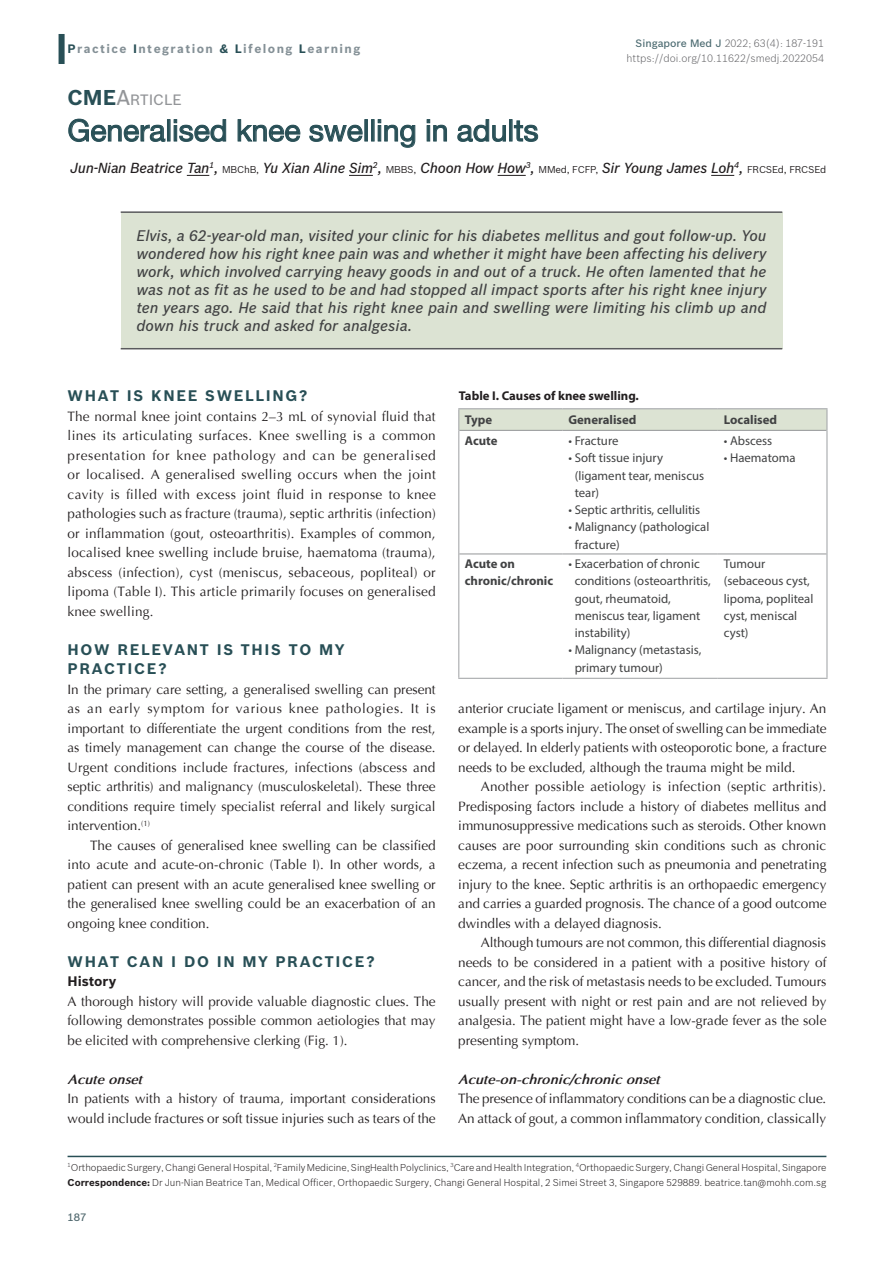
<style>
.page{position:relative;width:894px;height:1263px;background:#fff}
.page>*{position:absolute;margin:0;border:0;box-sizing:border-box;transform-origin:0 0}
.AT{font:30px "Helvetica Neue";color:#284f56}
.CME_ABS{font:italic 500 15px/18px "Bosch Sans";color:#414243;text-align:justify}
.t1{font:700 15px/19.5px "Bosch Sans";letter-spacing:.11em;color:#284f56}
.CME_AH{font:500 14.7px "Bosch Sans";color:#939598}
.AU{font:italic 500 14.25px "Bosch Sans";letter-spacing:-.02em;color:#231f20}
.TXFL{font:13.5px/19.5px "Optima";color:#231f20;text-align:justify}
.TX{font:13.5px/19.5px "Optima";color:#231f20;text-align:justify}
.t2{font:italic 700 13.5px "Optima";color:#231f20}
.H2_No_Above_Space{font:700 13.5px "Bosch Sans";color:#231f20}
.TBL{font:12.75px/17.2px "Myriad Pro";color:#414243}
.TB{font:12.75px/17.2px "Myriad Pro";color:#414243}
.TT{font:700 12.75px "Myriad Pro";color:#231f20}
.TCH{font:700 12.75px "Myriad Pro";color:#414243}
.TBL-2{font:700 12.75px/17.2px "Myriad Pro";color:#414243}
.TB-2{font:700 12.75px "Myriad Pro";color:#414243}
.t3{font:700 12px "Bosch Sans";letter-spacing:.12em;color:#849096}
.DOI{font:300 10.5px/15px "Bosch Sans";color:#636366;text-align:right}
.FOLIO{font:500 10.5px "Bosch Sans";color:#4f676d}
.AFF{font:300 9.75px "Bosch Sans";letter-spacing:-.005em;color:#231f20}
.ADD{font:300 9.75px "Bosch Sans";color:#231f20}
.s1{color:#284f56}
.s2{font-weight:500;color:#4b6a70}
.s3{font-weight:700;font-size:21px;color:#284f56}
.s4{font-size:21px}
.s5{font-weight:400;font-style:normal;font-size:9.75px}
.s6{font-weight:700}
</style>
<div class="page">
<div style="left:58px;top:34px;width:7px;height:30px;background:#284f56"></div>
<hr style="left:68px;top:1155px;width:758px;height:2px;background:#284f56">
<svg style="left:187px;top:175px;width:22px;height:1px"></svg>
<svg style="left:349px;top:175px;width:24px;height:1px"></svg>
<svg style="left:497px;top:175px;width:28px;height:1px"></svg>
<svg style="left:711px;top:175px;width:23px;height:1px"></svg>
<svg style="left:68px;top:118px;width:98px;height:24px"></svg>
<div style="left:167px;top:119px;width:3px;height:22px;border:1px solid #284f56"></div>
<svg style="left:174px;top:119px;width:52px;height:23px"></svg>
<svg style="left:237px;top:119px;width:63px;height:23px"></svg>
<svg style="left:309px;top:124px;width:54px;height:18px"></svg>
<div style="left:371px;top:119px;width:3px;height:22px;border:1px solid #284f56"></div>
<svg style="left:377px;top:119px;width:38px;height:29px"></svg>
<svg style="left:426px;top:119px;width:21px;height:23px"></svg>
<svg style="left:457px;top:119px;width:49px;height:23px"></svg>
<div style="left:509px;top:119px;width:3px;height:22px;border:1px solid #284f56"></div>
<svg style="left:513px;top:120px;width:25px;height:22px"></svg>
<div style="left:121px;top:212px;width:661px;height:137px;background:#dce3d3"></div>
<hr style="left:121px;top:211px;width:661px;height:2px;background:#5a5a5d">
<hr style="left:121px;top:348px;width:661px;height:1px;background:#5a5a5d">
<hr style="left:458px;top:554px;width:1px;height:123px;background:#a8aaad">
<hr style="left:826px;top:554px;width:1px;height:123px;background:#a8aaad">
<hr style="left:458px;top:677px;width:104px;height:2px;background:#a8aaad">
<hr style="left:562px;top:677px;width:155px;height:2px;background:#a8aaad">
<hr style="left:717px;top:677px;width:110px;height:2px;background:#a8aaad">
<hr style="left:458px;top:430px;width:1px;height:124px;background:#a8aaad">
<hr style="left:826px;top:430px;width:1px;height:124px;background:#a8aaad">
<hr style="left:459px;top:553px;width:103px;height:1px;background:#939598">
<hr style="left:562px;top:553px;width:155px;height:1px;background:#939598">
<hr style="left:717px;top:553px;width:109px;height:1px;background:#939598">
<hr style="left:458px;top:408px;width:104px;height:1px;background:#a8aaad">
<hr style="left:562px;top:408px;width:155px;height:1px;background:#a8aaad">
<hr style="left:717px;top:408px;width:110px;height:1px;background:#a8aaad">
<svg style="left:458px;top:409px;width:369px;height:21px;background:#dae1d1"></svg>
<hr style="left:459px;top:430px;width:103px;height:1px;background:#939598">
<hr style="left:562px;top:430px;width:155px;height:1px;background:#939598">
<hr style="left:717px;top:430px;width:109px;height:1px;background:#939598">
<p class="t3" style="left:68px;top:42px;width:294px"><span class="s1">P</span>ractice <span class="s1">I</span>ntegration <span class="s1">&amp; L</span>ifelong <span class="s1">L</span>earning</p>
<p class="DOI" style="left:626px;top:35px;width:199px"><span class="s2">Singapore Med J</span> 2022; 63(4): 187-191 https://doi.org/10.11622/smedj.2022054</p>
<p class="CME_AH" style="left:68px;top:91px;width:116px"><span class="s3">CME</span><span class="s4">A</span>RTICLE</p>
<p class="AT" style="left:68px;top:112px;width:472px">Generalised knee swelling in adults</p>
<p class="AU" style="left:70px;top:159px;width:757px">Jun-Nian Beatrice Tan<sup>1</sup>, <span class="s5">MBChB,</span> Yu Xian Aline Sim<sup>2</sup>, <span class="s5">MBBS,</span> Choon How How<sup>3</sup>, <span class="s5">MMed, FCFP,</span> Sir Young James Loh<sup>4</sup>, <span class="s5">FRCSEd, FRCSEd</span></p>
<p class="CME_ABS" style="left:136px;top:227px;width:631px">Elvis, a 62‑year‑old man, visited your clinic for his diabetes mellitus and gout follow‑up. You wondered how his right knee pain was and whether it might have been affecting his delivery work, which involved carrying heavy goods in and out of a truck. He often lamented that he was not as fit as he used to be and had stopped all impact sports after his right knee injury ten years ago. He said that his right knee pain and swelling were limiting his climb up and down his truck and asked for analgesia.</p>
<h1 class="t1" style="left:68px;top:386px;width:241px">WHAT IS KNEE SWELLING?</h1>
<p class="TXFL" style="left:68px;top:406px;width:369px">The normal knee joint contains 2–3 mL of synovial fluid that lines its articulating surfaces. Knee swelling is a common presentation for knee pathology and can be generalised or localised. A generalised swelling occurs when the joint cavity is filled with excess joint fluid in response to knee pathologies such as fracture (trauma), septic arthritis (infection) or inflammation (gout, osteoarthritis). Examples of common, localised knee swelling include bruise, haematoma (trauma), abscess (infection), cyst (meniscus, sebaceous, popliteal) or lipoma (Table I). This article primarily focuses on generalised knee swelling.</p>
<h1 class="t1" style="left:68px;top:639px;width:278px">HOW RELEVANT IS THIS TO MY<br>PRACTICE?</h1>
<p class="TXFL" style="left:68px;top:679px;width:369px">In the primary care setting, a generalised swelling can present as an early symptom for various knee pathologies. It is important to differentiate the urgent conditions from the rest, as timely management can change the course of the disease.<br>Urgent conditions include fractures, infections (abscess and septic arthritis) and malignancy (musculoskeletal). These three conditions require timely specialist referral and likely surgical intervention.<sup>(1)</sup></p>
<p class="TX" style="left:68px;top:835px;width:369px;text-indent:22px">The causes of generalised knee swelling can be classified into acute and acute-on-chronic (Table I). In other words, a patient can present with an acute generalised knee swelling or the generalised knee swelling could be an exacerbation of an ongoing knee condition.</p>
<h1 class="t1" style="left:68px;top:951px;width:308px">WHAT CAN I DO IN MY PRACTICE?</h1>
<p class="H2_No_Above_Space" style="left:68px;top:973px;width:50px">History</p>
<p class="TXFL" style="left:68px;top:991px;width:369px">A thorough history will provide valuable diagnostic clues. The following demonstrates possible common aetiologies that may be elicited with comprehensive clerking (Fig. 1).</p>
<h3 class="t2" style="left:68px;top:1071px;width:76px">Acute onset</h3>
<p class="TXFL" style="left:68px;top:1089px;width:369px">In patients with a history of trauma, important considerations would include fractures or soft tissue injuries such as tears of the</p>
<p class="TT" style="left:458px;top:387px;width:181px">Table I. Causes of knee swelling.</p>
<p class="TCH" style="left:464px;top:412px;width:29px">Type</p>
<p class="TCH" style="left:568px;top:412px;width:70px">Generalised</p>
<p class="TCH" style="left:723px;top:412px;width:55px">Localised</p>
<p class="TB-2" style="left:464px;top:432px;width:34px">Acute</p>
<p class="TB" style="left:568px;top:432px;width:51px">• Fracture</p>
<p class="TB" style="left:574px;top:449px;width:131px;text-indent:-6px">• Soft tissue injury (ligament tear, meniscus tear)</p>
<p class="TB" style="left:568px;top:501px;width:133px">• Septic arthritis, cellulitis</p>
<p class="TB" style="left:574px;top:518px;width:136px;text-indent:-6px">• Malignancy (pathological fracture)</p>
<p class="TB" style="left:723px;top:432px;width:50px">• Abscess</p>
<p class="TB" style="left:723px;top:449px;width:73px">• Haematoma</p>
<p class="TBL-2" style="left:464px;top:554px;width:90px">Acute on chronic/chronic</p>
<p class="TBL" style="left:574px;top:555px;width:137px;text-indent:-6px">• Exacerbation of chronic conditions (osteoarthritis, gout, rheumatoid, meniscus tear, ligament instability)</p>
<p class="TBL" style="left:574px;top:641px;width:128px;text-indent:-6px">• Malignancy (metastasis, primary tumour)</p>
<p class="TBL" style="left:723px;top:555px;width:91px">Tumour (sebaceous cyst, lipoma, popliteal cyst, meniscal cyst)</p>
<p class="TXFL" style="left:458px;top:699px;width:369px">anterior cruciate ligament or meniscus, and cartilage injury. An example is a sports injury. The onset of swelling can be immediate or delayed. In elderly patients with osteoporotic bone, a fracture needs to be excluded, although the trauma might be mild.</p>
<p class="TX" style="left:458px;top:777px;width:369px;text-indent:22px">Another possible aetiology is infection (septic arthritis).<br>Predisposing factors include a history of diabetes mellitus and immunosuppressive medications such as steroids. Other known causes are poor surrounding skin conditions such as chronic eczema, a recent infection such as pneumonia and penetrating injury to the knee. Septic arthritis is an orthopaedic emergency and carries a guarded prognosis. The chance of a good outcome dwindles with a delayed diagnosis.</p>
<p class="TX" style="left:458px;top:933px;width:369px;text-indent:22px">Although tumours are not common, this differential diagnosis needs to be considered in a patient with a positive history of cancer, and the risk of metastasis needs to be excluded. Tumours usually present with night or rest pain and are not relieved by analgesia. The patient might have a low-grade fever as the sole presenting symptom.</p>
<h3 class="t2" style="left:458px;top:1071px;width:203px">Acute-on-chronic/chronic onset</h3>
<p class="TXFL" style="left:458px;top:1089px;width:369px">The presence of inflammatory conditions can be a diagnostic clue.<br>An attack of gout, a common inflammatory condition, classically</p>
<p class="AFF" style="left:68px;top:1161px;width:760px"><sup>1</sup>Orthopaedic Surgery, Changi General Hospital, <sup>2</sup>Family Medicine, SingHealth Polyclinics, <sup>3</sup>Care and Health Integration, <sup>4</sup>Orthopaedic Surgery, Changi General Hospital, Singapore</p>
<p class="ADD" style="left:68px;top:1177px;width:760px"><span class="s6">Correspondence:</span> Dr Jun-Nian Beatrice Tan, Medical Officer, Orthopaedic Surgery, Changi General Hospital, 2 Simei Street 3, Singapore 529889. beatrice.tan@mohh.com.sg</p>
<p class="FOLIO" style="left:68px;top:1211px;width:20px">187</p>
</div>
